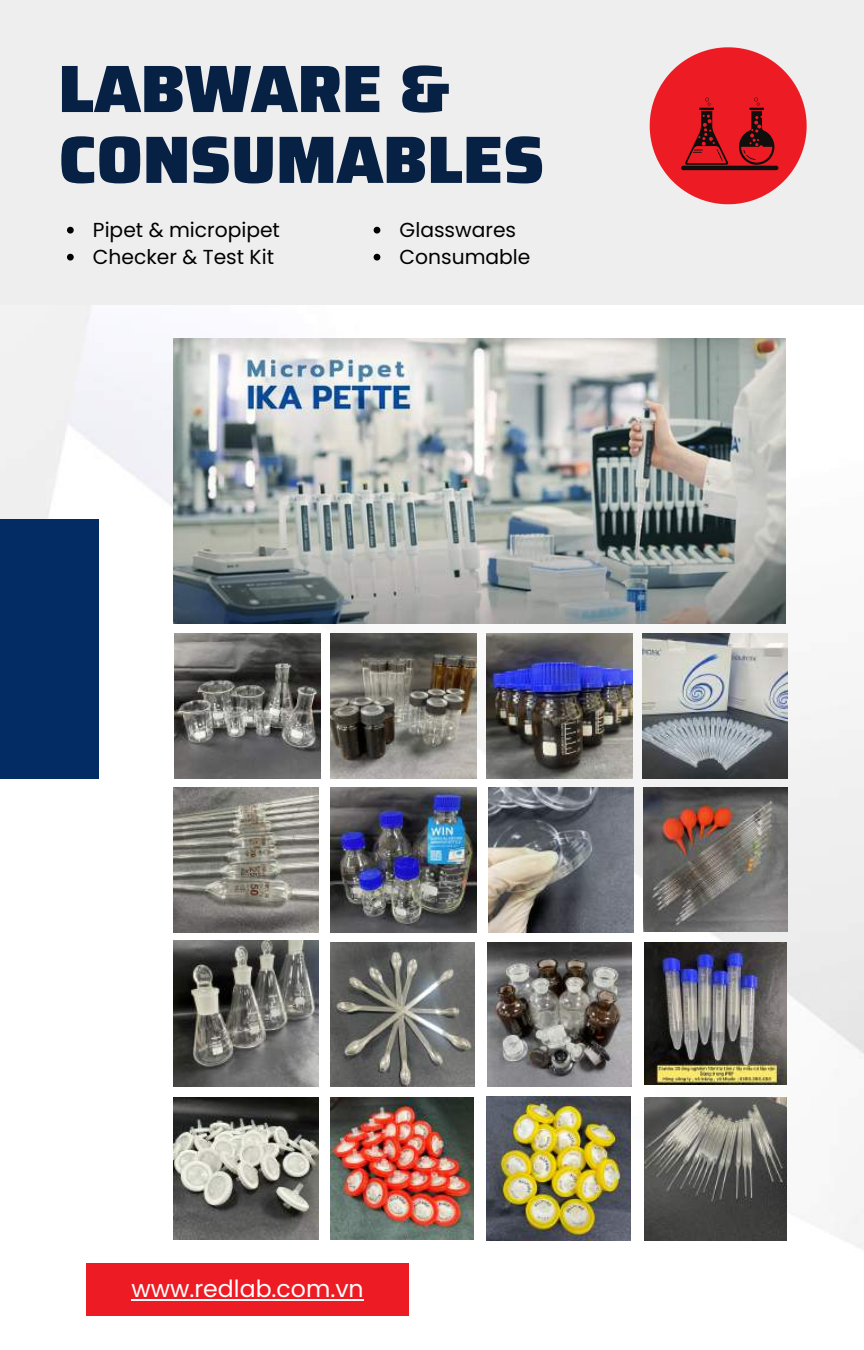
<style>
.page{position:relative;width:864px;height:1350px;background:#fff}
.page>*{position:absolute;margin:0;border:0;box-sizing:border-box;transform-origin:0 0}
.t1{font:900 67.05px/70.9px "Saira";color:#072144}
.t2{font:23.62px "Poppins";color:#fdfdfd}
.t3{font:20.25px/27px "Poppins";color:#000}
</style>
<div class="page">
<img style="left:0;top:305px;width:864px;height:959px">
<div style="left:0;top:520px;width:99px;height:259px;background:#032c64"></div>
<div style="left:0;top:0;width:864px;height:305px;background:#eee"></div>
<div style="left:86px;top:1264px;width:323px;height:52px;background:#ed1c24"></div>
<hr style="left:131px;top:1299px;width:233px;height:2px;background:#fdfdfd">
<svg style="left:650px;top:47px;width:157px;height:157px"></svg>
<img style="left:487px;top:633px;width:145px;height:146px">
<img style="left:331px;top:633px;width:145px;height:146px">
<img style="left:173px;top:787px;width:146px;height:146px">
<img style="left:488px;top:787px;width:146px;height:146px">
<img style="left:173px;top:941px;width:146px;height:146px">
<img style="left:331px;top:942px;width:144px;height:144px">
<img style="left:488px;top:943px;width:144px;height:144px">
<img style="left:331px;top:1097px;width:142px;height:143px">
<img style="left:487px;top:1096px;width:144px;height:144px">
<img style="left:173px;top:1097px;width:146px;height:143px">
<img style="left:175px;top:633px;width:145px;height:146px">
<img style="left:331px;top:787px;width:145px;height:146px">
<img style="left:642px;top:633px;width:146px;height:146px">
<img style="left:644px;top:787px;width:144px;height:144px">
<img style="left:644px;top:943px;width:143px;height:142px">
<img style="left:644px;top:1098px;width:143px;height:142px">
<img style="left:173px;top:339px;width:613px;height:285px">
<svg style="left:67px;top:227px;width:7px;height:7px"></svg>
<svg style="left:67px;top:254px;width:7px;height:7px"></svg>
<svg style="left:374px;top:227px;width:6px;height:7px"></svg>
<svg style="left:374px;top:254px;width:6px;height:7px"></svg>
<h1 class="t1" style="left:59px;top:53px;width:487px">LABWARE &amp;<br>CONSUMABLES</h1>
<p class="t3" style="left:400px;top:216px;width:132px">Glasswares<br>Consumable</p>
<p class="t3" style="left:93px;top:216px;width:189px">Pipet &amp; micropipet<br>Checker &amp; Test Kit</p>
<p class="t2" style="left:131px;top:1273px;width:234px">www.redlab.com.vn</p>
</div>
